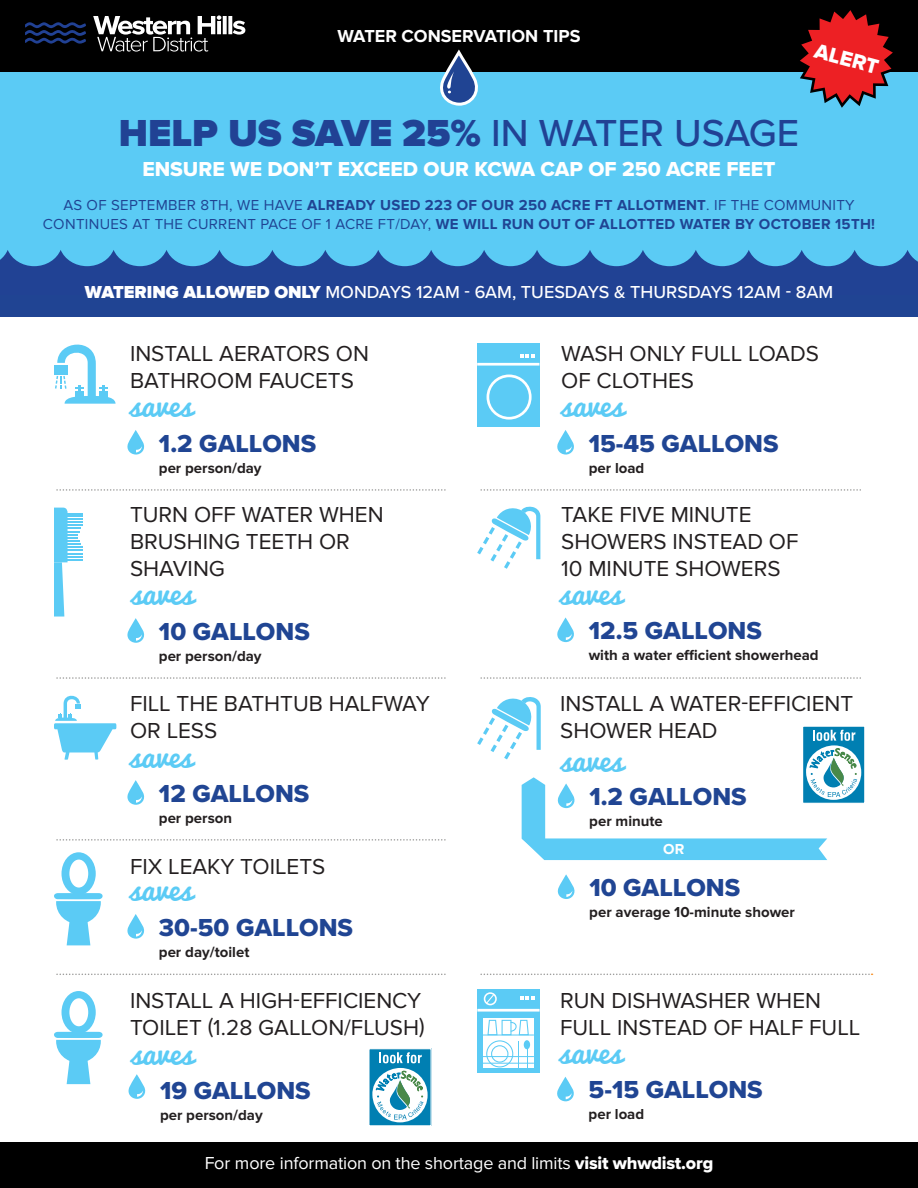
<style>
.page{position:relative;width:918px;height:1188px;background:#fff}
.page>*{position:absolute;margin:0;border:0;box-sizing:border-box;transform-origin:0 0}
.t1{font:900 39px "Proxima Nova";color:#214294}
.t2{font:30px "Pacifico";color:#5bcbf5}
.t3{font:25.5px "Proxima Nova Extrabld";color:#204593}
.t4{font:22.5px/27px "Proxima Nova";color:#231f20}
.t5{font:21.3px "Proxima Nova Extrabld";color:#fff}
.t6{font:21px "Proxima Nova Extrabld";color:#fff}
.t7{font:500 18px "Proxima Nova";color:#fff}
.t8{font:18px "Proxima Nova";letter-spacing:-.01em;color:#fff}
.t9{font:700 18px "Proxima Nova";color:#fff}
.t10{font:700 15px/19.5px "Proxima Nova";letter-spacing:.02em;color:#204493;text-align:center}
.t11{font:700 15px "Proxima Nova";color:#231f20}
.t12{font:700 15px "Proxima Nova";color:#fff}
.s1{font-weight:500}
.s2{font-weight:400}
.s3{font-weight:900}
.s4{font-family:"Proxima Nova Extrabld"}
</style>
<div class="page">
<div style="left:0;top:266px;width:918px;height:30px;background:#214294"></div>
<div style="left:0;top:72px;width:918px;height:194px;background:#5bcbf5"></div>
<svg style="left:127px;top:430px;width:18px;height:25px"></svg>
<svg style="left:127px;top:618px;width:18px;height:25px"></svg>
<svg style="left:127px;top:914px;width:18px;height:25px"></svg>
<svg style="left:127px;top:780px;width:18px;height:25px"></svg>
<svg style="left:128px;top:1074px;width:18px;height:25px"></svg>
<svg style="left:557px;top:1077px;width:17px;height:25px"></svg>
<svg style="left:557px;top:617px;width:17px;height:25px"></svg>
<svg style="left:557px;top:430px;width:17px;height:25px"></svg>
<svg style="left:557px;top:874px;width:18px;height:25px"></svg>
<svg style="left:477px;top:506px;width:63px;height:63px"></svg>
<div style="left:477px;top:343px;width:63px;height:84px;background:#5bcbf5"></div>
<div style="left:487px;top:375px;width:45px;height:45px;border:3px solid #fff;border-radius:50%"></div>
<hr style="left:477px;top:363px;width:62px;height:3px;background:#fff">
<svg style="left:520px;top:355px;width:14px;height:3px"></svg>
<svg style="left:54px;top:508px;width:28px;height:109px"></svg>
<svg style="left:54px;top:852px;width:49px;height:93px"></svg>
<div style="left:0;top:0;width:918px;height:72px;background:#000"></div>
<svg style="left:54px;top:991px;width:49px;height:93px"></svg>
<div style="left:803px;top:726px;width:62px;height:77px;background:#007fb2"></div>
<div style="left:802px;top:726px;width:63px;height:78px;border:1px solid #fff"></div>
<svg style="left:477px;top:697px;width:384px;height:163px"></svg>
<div style="left:369px;top:1049px;width:62px;height:77px;background:#007fb2"></div>
<div style="left:368px;top:1048px;width:64px;height:78px;border:1px solid #fff"></div>
<svg style="left:372px;top:1052px;width:56px;height:70px"></svg>
<svg style="left:57px;top:489px;width:389px;height:2px"></svg>
<svg style="left:57px;top:677px;width:389px;height:2px"></svg>
<svg style="left:57px;top:839px;width:389px;height:2px"></svg>
<svg style="left:57px;top:974px;width:389px;height:1px"></svg>
<svg style="left:481px;top:974px;width:392px;height:1px"></svg>
<svg style="left:481px;top:489px;width:380px;height:2px"></svg>
<svg style="left:481px;top:677px;width:380px;height:2px"></svg>
<div style="left:54px;top:365px;width:14px;height:10px;background:#5bcbf5"></div>
<svg style="left:55px;top:344px;width:61px;height:60px"></svg>
<div style="left:0;top:1143px;width:918px;height:45px;background:#000"></div>
<svg style="left:54px;top:695px;width:62px;height:65px"></svg>
<div style="left:477px;top:989px;width:63px;height:84px;background:#5bcbf5"></div>
<div style="left:484px;top:992px;width:13px;height:13px;border:2px solid #fff;border-radius:50%"></div>
<hr style="left:477px;top:1009px;width:63px;height:3px;background:#fff">
<svg style="left:520px;top:996px;width:15px;height:4px"></svg>
<svg style="left:485px;top:993px;width:11px;height:12px"></svg>
<svg style="left:483px;top:1018px;width:51px;height:49px"></svg>
<div style="left:502px;top:1020px;width:10px;height:15px;border:1px solid #5bcbf5"></div>
<svg style="left:487px;top:1019px;width:11px;height:16px"></svg>
<div style="left:491px;top:1045px;width:17px;height:18px;border:1px solid #5bcbf5;border-radius:50%"></div>
<div style="left:486px;top:1040px;width:27px;height:27px;border:1px solid #5bcbf5;border-radius:50%"></div>
<svg style="left:509px;top:1019px;width:20px;height:48px"></svg>
<hr style="left:483px;top:1035px;width:51px;height:1px;background:#5bcbf5">
<hr style="left:483px;top:1056px;width:51px;height:1px;background:#5bcbf5">
<hr style="left:483px;top:1063px;width:51px;height:1px;background:#5bcbf5">
<div style="left:0;top:296px;width:918px;height:21px;background:#204493"></div>
<svg style="left:434px;top:49px;width:47px;height:59px"></svg>
<svg style="left:25px;top:22px;width:61px;height:22px"></svg>
<svg style="left:93px;top:15px;width:152px;height:37px"></svg>
<svg style="left:795px;top:10px;width:102px;height:98px"></svg>
<p class="t9" style="left:338px;top:26px;width:244px">WATER CONSERVATION TIPS</p>
<p class="t5" style="left:818px;top:38px;width:67px;rotate:15deg">ALERT</p>
<h1 class="t1" style="left:119px;top:111px;width:682px">HELP US SAVE 25% <span class="s1">IN WATER USAGE</span></h1>
<p class="t6" style="left:142px;top:157px;width:635px">ENSURE WE DON’T EXCEED OUR KCWA CAP OF 250 ACRE FEET</p>
<p class="t10" style="left:43px;top:195px;width:834px"><span class="s2">AS OF SEPTEMBER 8TH, WE HAVE</span> ALREADY USED 223 OF OUR 250 ACRE FT ALLOTMENT<span class="s2">. IF THE COMMUNITY<br>CONTINUES AT THE CURRENT PACE OF 1 ACRE FT/DAY,</span> WE WILL RUN OUT OF ALLOTTED WATER BY OCTOBER 15TH!</p>
<p class="t7" style="left:85px;top:278px;width:750px"><span class="s3">WATERING ALLOWED ONLY</span> MONDAYS 12AM - 6AM, TUESDAYS &amp; THURSDAYS 12AM - 8AM</p>
<p class="t4" style="left:130px;top:341px;width:241px">INSTALL AERATORS ON<br>BATHROOM FAUCETS</p>
<h2 class="t2" style="left:129px;top:379px;width:65px">saves</h2>
<p class="t3" style="left:159px;top:428px;width:159px">1.2 GALLONS</p>
<p class="t11" style="left:159px;top:459px;width:104px">per person/day</p>
<p class="t4" style="left:561px;top:341px;width:259px">WASH ONLY FULL LOADS<br>OF CLOTHES</p>
<h2 class="t2" style="left:560px;top:379px;width:65px">saves</h2>
<p class="t3" style="left:589px;top:428px;width:191px">15-45 GALLONS</p>
<p class="t11" style="left:589px;top:459px;width:57px">per load</p>
<p class="t4" style="left:130px;top:501px;width:255px">TURN OFF WATER WHEN<br>BRUSHING TEETH OR<br>SHAVING</p>
<p class="t4" style="left:561px;top:501px;width:239px">TAKE FIVE MINUTE<br>SHOWERS INSTEAD OF<br>10 MINUTE SHOWERS</p>
<h2 class="t2" style="left:130px;top:567px;width:65px">saves</h2>
<h2 class="t2" style="left:559px;top:567px;width:65px">saves</h2>
<p class="t3" style="left:159px;top:616px;width:152px">10 GALLONS</p>
<p class="t11" style="left:159px;top:647px;width:104px">per person/day</p>
<p class="t4" style="left:130px;top:690px;width:301px">FILL THE BATHTUB HALFWAY<br>OR LESS</p>
<h2 class="t2" style="left:129px;top:729px;width:65px">saves</h2>
<p class="t3" style="left:159px;top:778px;width:152px">12 GALLONS</p>
<p class="t11" style="left:159px;top:809px;width:75px">per person</p>
<p class="t4" style="left:130px;top:854px;width:197px">FIX LEAKY TOILETS</p>
<h2 class="t2" style="left:129px;top:863px;width:65px">saves</h2>
<p class="t3" style="left:159px;top:912px;width:196px">30-50 GALLONS</p>
<p class="t11" style="left:159px;top:943px;width:92px">per day/toilet</p>
<p class="t4" style="left:130px;top:987px;width:296px">INSTALL A HIGH-EFFICIENCY<br>TOILET (1.28 GALLON/FLUSH)</p>
<p class="t3" style="left:589px;top:615px;width:175px">12.5 GALLONS</p>
<p class="t11" style="left:589px;top:646px;width:231px">with a water efficient showerhead</p>
<p class="t4" style="left:560px;top:690px;width:295px">INSTALL A WATER-EFFICIENT<br>SHOWER HEAD</p>
<h2 class="t2" style="left:560px;top:734px;width:65px">saves</h2>
<p class="t3" style="left:589px;top:781px;width:159px">1.2 GALLONS</p>
<p class="t11" style="left:589px;top:812px;width:75px">per minute</p>
<p class="t12" style="left:663px;top:841px;width:23px">OR</p>
<p class="t3" style="left:589px;top:872px;width:152px">10 GALLONS</p>
<p class="t11" style="left:589px;top:903px;width:207px">per average 10-minute shower</p>
<p class="t4" style="left:560px;top:987px;width:302px">RUN DISHWASHER WHEN<br>FULL INSTEAD OF HALF FULL</p>
<h2 class="t2" style="left:130px;top:1026px;width:65px">saves</h2>
<h2 class="t2" style="left:559px;top:1026px;width:65px">saves</h2>
<p class="t3" style="left:160px;top:1075px;width:152px">19 GALLONS</p>
<p class="t11" style="left:160px;top:1106px;width:104px">per person/day</p>
<p class="t3" style="left:589px;top:1075px;width:176px">5-15 GALLONS</p>
<p class="t11" style="left:589px;top:1106px;width:57px">per load</p>
<p class="t8" style="left:205px;top:1153px;width:510px">For more information on the shortage and limits <span class="s4">visit whwdist.org</span></p>
</div>
